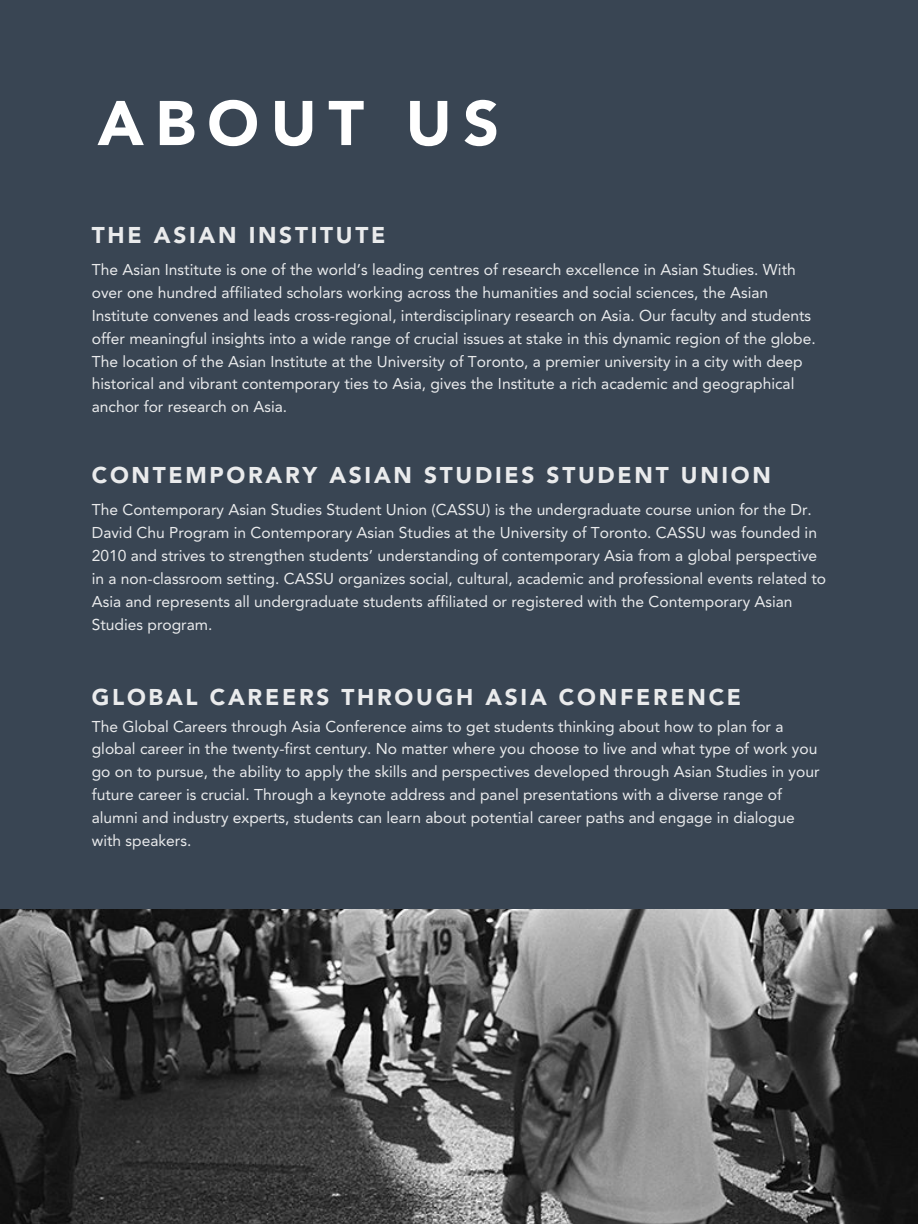
<style>
.page{position:relative;width:918px;height:1224px;background:#394553}
.page>*{position:absolute;margin:0;border:0;box-sizing:border-box;transform-origin:0 0}
.t1{font:900 62.4px "Avenir LT Std";letter-spacing:.185em;color:#fff}
.t2{font:900 22.65px "Avenir LT Std";letter-spacing:.12em;color:#fff}
.t3{font:15.6px/22.8px "Avenir LT Std";color:#fff}
</style>
<div class="page">
<img style="left:0;top:910px;width:918px;height:314px">
<p class="t1" style="left:98px;top:98px;width:403px">ABOUT US</p>
<h2 class="t2" style="left:92px;top:226px;width:295px">THE ASIAN INSTITUTE</h2>
<p class="t3" style="left:92px;top:260px;width:725px">The Asian Institute is one of the world’s leading centres of research excellence in Asian Studies. With over one hundred affiliated scholars working across the humanities and social sciences, the Asian Institute convenes and leads cross-regional, interdisciplinary research on Asia. Our faculty and students offer meaningful insights into a wide range of crucial issues at stake in this dynamic region of the globe.<br>The location of the Asian Institute at the University of Toronto, a premier university in a city with deep historical and vibrant contemporary ties to Asia, gives the Institute a rich academic and geographical anchor for research on Asia.</p>
<h2 class="t2" style="left:92px;top:466px;width:681px">CONTEMPORARY ASIAN STUDIES STUDENT UNION</h2>
<p class="t3" style="left:92px;top:500px;width:736px">The Contemporary Asian Studies Student Union (CASSU) is the undergraduate course union for the Dr.<br>David Chu Program in Contemporary Asian Studies at the University of Toronto. CASSU was founded in 2010 and strives to strengthen students’ understanding of contemporary Asia from a global perspective in a non-classroom setting. CASSU organizes social, cultural, academic and professional events related to Asia and represents all undergraduate students affiliated or registered with the Contemporary Asian Studies program.</p>
<h2 class="t2" style="left:92px;top:688px;width:651px">GLOBAL CAREERS THROUGH ASIA CONFERENCE</h2>
<p class="t3" style="left:92px;top:716px;width:729px">The Global Careers through Asia Conference aims to get students thinking about how to plan for a global career in the twenty-first century. No matter where you choose to live and what type of work you go on to pursue, the ability to apply the skills and perspectives developed through Asian Studies in your future career is crucial. Through a keynote address and panel presentations with a diverse range of alumni and industry experts, students can learn about potential career paths and engage in dialogue with speakers.</p>
</div>
